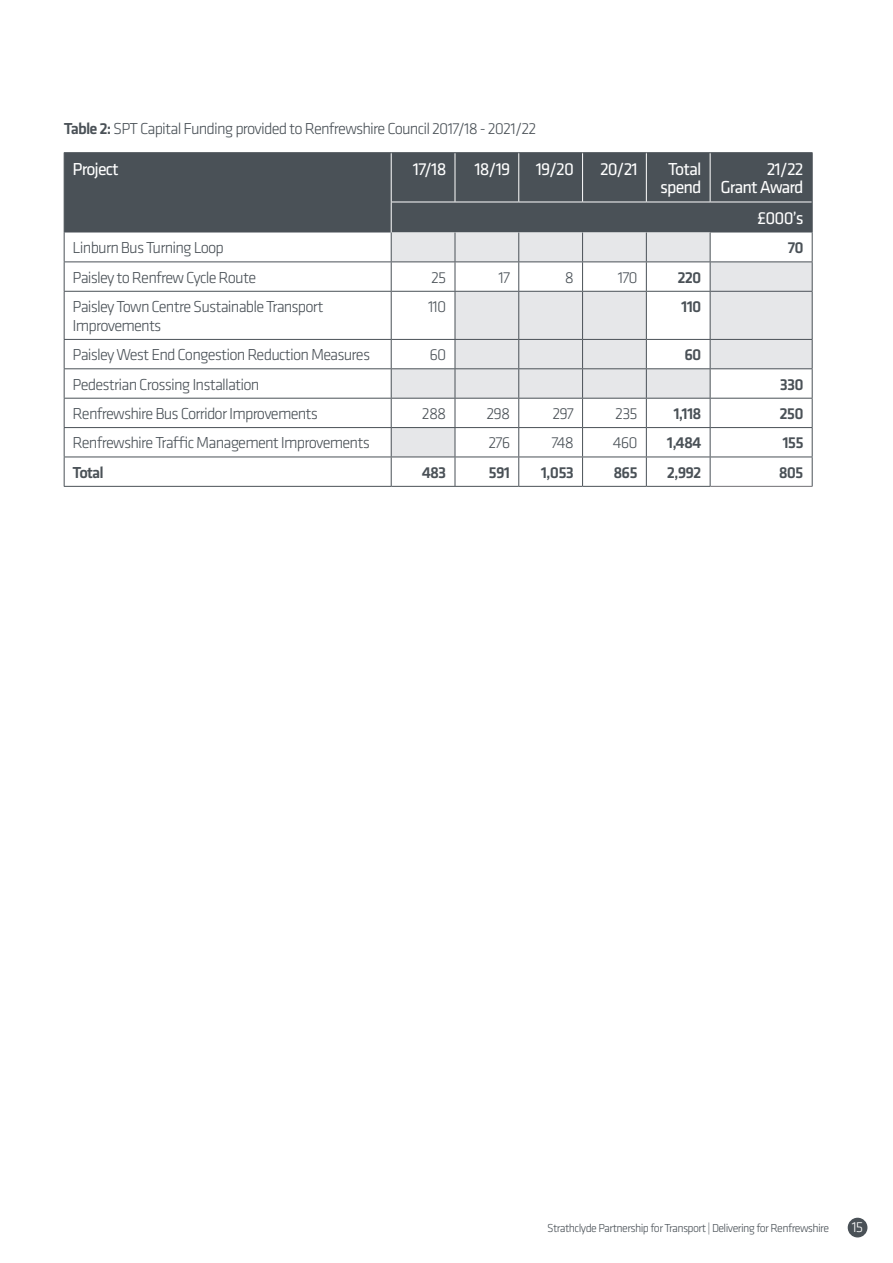
<style>
.page{position:relative;width:893px;height:1263px;background:#fff}
.page>*{position:absolute;margin:0;border:0;box-sizing:border-box;transform-origin:0 0}
.t1{font:18px/18px "Klavika";letter-spacing:-.05em;color:#fff;text-align:center}
.t2{font:300 16.5px/18.8px "Klavika";letter-spacing:-.05em;color:#4a5157}
.t3{font:500 16.5px "Klavika";letter-spacing:-.05em;color:#4a5157}
.t4{font:300 15px "Klavika";color:#fff}
.t5{font:300 12px "Klavika";letter-spacing:-.05em;color:#4a5157}
.s1{font-weight:500}
</style>
<div class="page">
<div style="left:848px;top:1218px;width:19px;height:19px;background:#4a5157;border-radius:50%"></div>
<div style="left:65px;top:153px;width:747px;height:79px;background:#4a5157"></div>
<hr style="left:391px;top:153px;width:1px;height:49px;background:#fff">
<hr style="left:455px;top:153px;width:1px;height:49px;background:#fff">
<hr style="left:518px;top:153px;width:1px;height:49px;background:#fff">
<hr style="left:582px;top:153px;width:1px;height:49px;background:#fff">
<hr style="left:646px;top:153px;width:1px;height:49px;background:#fff">
<hr style="left:710px;top:153px;width:1px;height:49px;background:#fff">
<hr style="left:391px;top:202px;width:64px;height:1px;background:#fff">
<hr style="left:391px;top:202px;width:1px;height:30px;background:#fff">
<hr style="left:455px;top:202px;width:64px;height:1px;background:#fff">
<hr style="left:519px;top:202px;width:64px;height:1px;background:#fff">
<hr style="left:583px;top:202px;width:63px;height:1px;background:#fff">
<hr style="left:646px;top:202px;width:64px;height:1px;background:#fff">
<hr style="left:710px;top:202px;width:102px;height:1px;background:#fff">
<hr style="left:64px;top:152px;width:327px;height:1px;background:#4a5157">
<hr style="left:64px;top:153px;width:1px;height:49px;background:#4a5157">
<hr style="left:391px;top:152px;width:64px;height:1px;background:#4a5157">
<hr style="left:455px;top:152px;width:64px;height:1px;background:#4a5157">
<hr style="left:519px;top:152px;width:64px;height:1px;background:#4a5157">
<hr style="left:583px;top:152px;width:63px;height:1px;background:#4a5157">
<hr style="left:646px;top:152px;width:64px;height:1px;background:#4a5157">
<hr style="left:710px;top:152px;width:103px;height:1px;background:#4a5157">
<hr style="left:812px;top:153px;width:1px;height:49px;background:#4a5157">
<hr style="left:64px;top:202px;width:1px;height:30px;background:#4a5157">
<hr style="left:812px;top:202px;width:1px;height:30px;background:#4a5157">
<hr style="left:64px;top:261px;width:327px;height:1px;background:#4a5157">
<svg style="left:64px;top:232px;width:1px;height:59px"></svg>
<hr style="left:64px;top:291px;width:327px;height:1px;background:#4a5157">
<hr style="left:64px;top:292px;width:1px;height:47px;background:#4a5157">
<hr style="left:64px;top:339px;width:327px;height:1px;background:#4a5157">
<hr style="left:64px;top:368px;width:327px;height:1px;background:#4a5157">
<hr style="left:64px;top:398px;width:327px;height:1px;background:#4a5157">
<hr style="left:64px;top:427px;width:327px;height:1px;background:#4a5157">
<hr style="left:64px;top:457px;width:327px;height:1px;background:#4a5157">
<svg style="left:64px;top:340px;width:1px;height:146px"></svg>
<hr style="left:64px;top:486px;width:327px;height:1px;background:#4a5157">
<hr style="left:391px;top:486px;width:64px;height:1px;background:#4a5157">
<hr style="left:455px;top:486px;width:64px;height:1px;background:#4a5157">
<hr style="left:646px;top:486px;width:64px;height:1px;background:#4a5157">
<hr style="left:519px;top:486px;width:64px;height:1px;background:#4a5157">
<hr style="left:583px;top:486px;width:63px;height:1px;background:#4a5157">
<hr style="left:710px;top:486px;width:103px;height:1px;background:#717074">
<svg style="left:391px;top:232px;width:422px;height:254px"></svg>
<hr style="left:710px;top:457px;width:103px;height:1px;background:#4a5157">
<p class="t2" style="left:64px;top:119px;width:474px"><span class="s1">Table 2:</span> SPT Capital Funding provided to Renfrewshire Council 2017/18 - 2021/22</p>
<p class="t1" style="left:73px;top:159px;width:48px">Project</p>
<p class="t1" style="left:413px;top:159px;width:35px">17/18</p>
<p class="t1" style="left:474px;top:159px;width:37px">18/19</p>
<p class="t1" style="left:536px;top:159px;width:40px">19/20</p>
<p class="t1" style="left:600px;top:159px;width:39px">20/21</p>
<p class="t1" style="left:660px;top:159px;width:43px">Total spend</p>
<p class="t1" style="left:720px;top:159px;width:85px;text-align:right">21/22<br>Grant Award</p>
<p class="t1" style="left:757px;top:208px;width:48px">£000’s</p>
<p class="t2" style="left:73px;top:238px;width:153px">Linburn Bus Turning Loop</p>
<p class="t3" style="left:788px;top:237px;width:17px">70</p>
<p class="t2" style="left:73px;top:268px;width:185px">Paisley to Renfrew Cycle Route</p>
<p class="t2" style="left:431px;top:268px;width:17px">25</p>
<p class="t2" style="left:498px;top:268px;width:13px">17</p>
<p class="t2" style="left:565px;top:268px;width:11px">8</p>
<p class="t2" style="left:618px;top:268px;width:22px">170</p>
<p class="t3" style="left:677px;top:266px;width:26px">220</p>
<p class="t2" style="left:73px;top:297px;width:252px">Paisley Town Centre Sustainable Transport<br>Improvements</p>
<p class="t2" style="left:428px;top:297px;width:20px">110</p>
<p class="t3" style="left:681px;top:295px;width:22px">110</p>
<p class="t2" style="left:73px;top:345px;width:299px">Paisley West End Congestion Reduction Measures</p>
<p class="t2" style="left:429px;top:345px;width:18px">60</p>
<p class="t3" style="left:684px;top:344px;width:19px">60</p>
<p class="t2" style="left:73px;top:375px;width:188px">Pedestrian Crossing Installation</p>
<p class="t3" style="left:780px;top:373px;width:25px">330</p>
<p class="t2" style="left:73px;top:404px;width:247px">Renfrewshire Bus Corridor Improvements</p>
<p class="t2" style="left:422px;top:404px;width:26px">288</p>
<p class="t2" style="left:486px;top:404px;width:25px">298</p>
<p class="t2" style="left:552px;top:404px;width:23px">297</p>
<p class="t2" style="left:615px;top:404px;width:24px">235</p>
<p class="t3" style="left:673px;top:402px;width:30px">1,118</p>
<p class="t3" style="left:779px;top:402px;width:26px">250</p>
<p class="t2" style="left:73px;top:433px;width:299px">Renfrewshire Traffic Management Improvements</p>
<p class="t2" style="left:488px;top:433px;width:23px">276</p>
<p class="t2" style="left:551px;top:433px;width:24px">748</p>
<p class="t2" style="left:613px;top:433px;width:27px">460</p>
<p class="t3" style="left:667px;top:432px;width:36px">1,484</p>
<p class="t3" style="left:782px;top:432px;width:23px">155</p>
<p class="t3" style="left:73px;top:461px;width:33px">Total</p>
<p class="t3" style="left:422px;top:461px;width:26px">483</p>
<p class="t3" style="left:489px;top:461px;width:23px">591</p>
<p class="t3" style="left:541px;top:461px;width:35px">1,053</p>
<p class="t3" style="left:613px;top:461px;width:26px">865</p>
<p class="t3" style="left:667px;top:461px;width:36px">2,992</p>
<p class="t3" style="left:779px;top:461px;width:26px">805</p>
<p class="t5" style="left:547px;top:1221px;width:283px">Strathclyde Partnership for Transport | Delivering for Renfrewshire</p>
<p class="t4" style="left:852px;top:1218px;width:13px">15</p>
</div>
